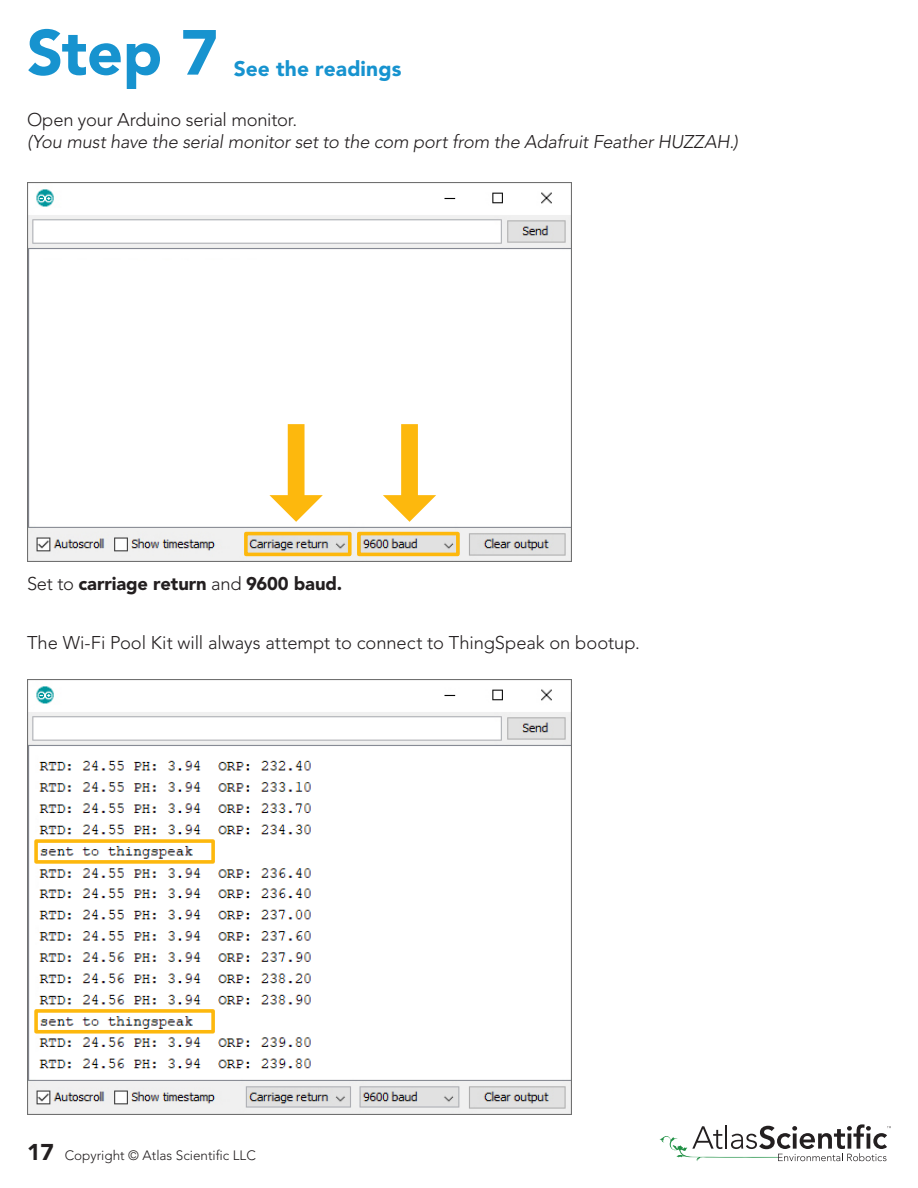
<style>
.page{position:relative;width:918px;height:1188px;background:#fff}
.page>*{position:absolute;margin:0;border:0;box-sizing:border-box;transform-origin:0 0}
.t1{font:900 63px "Avenir LT Pro";color:#1793cf}
.t2{font:900 21px "Avenir LT Pro";color:#1793cf}
.t3{font:300 18.3px "Avenir LT Pro";letter-spacing:-.005em;color:#231f20}
.t4{font:italic 300 18.3px "Avenir LT Pro";letter-spacing:-.015em;color:#231f20}
.t5{font:900 18.3px "Avenir LT Pro";letter-spacing:-.005em;color:#231f20}
.t6{font:300 13.5px "Avenir LT Pro";color:#231f20}
.s1{font-weight:300}
.s2{font-weight:900;font-size:22.65px}
</style>
<div class="page">
<img style="left:27px;top:679px;width:545px;height:436px">
<img style="left:27px;top:182px;width:545px;height:380px">
<svg style="left:269px;top:424px;width:54px;height:98px"></svg>
<svg style="left:383px;top:424px;width:53px;height:98px"></svg>
<div style="left:244px;top:532px;width:108px;height:24px;border:4px solid #fdb80d"></div>
<div style="left:357px;top:532px;width:103px;height:24px;border:4px solid #fdb80d"></div>
<div style="left:34px;top:839px;width:181px;height:25px;border:4px solid #fdb80d"></div>
<div style="left:34px;top:1009px;width:181px;height:25px;border:4px solid #fdb80d"></div>
<svg style="left:660px;top:1124px;width:231px;height:37px"></svg>
<p class="t1" style="left:27px;top:15px;width:193px">Step 7</p>
<p class="t2" style="left:234px;top:56px;width:169px">See the readings</p>
<p class="t3" style="left:27px;top:109px;width:272px">Open your Arduino serial monitor.</p>
<p class="t4" style="left:27px;top:131px;width:713px">(You must have the serial monitor set to the com port from the Adafruit Feather HUZZAH.)</p>
<p class="t5" style="left:27px;top:572px;width:317px"><span class="s1">Set to</span> carriage return <span class="s1">and</span> 9600 baud.</p>
<p class="t3" style="left:27px;top:632px;width:614px">The Wi-Fi Pool Kit will always attempt to connect to ThingSpeak on bootup.</p>
<p class="t6" style="left:27px;top:1148px;width:230px"><span class="s2">17</span> Copyright © Atlas Scientific LLC</p>
</div>
